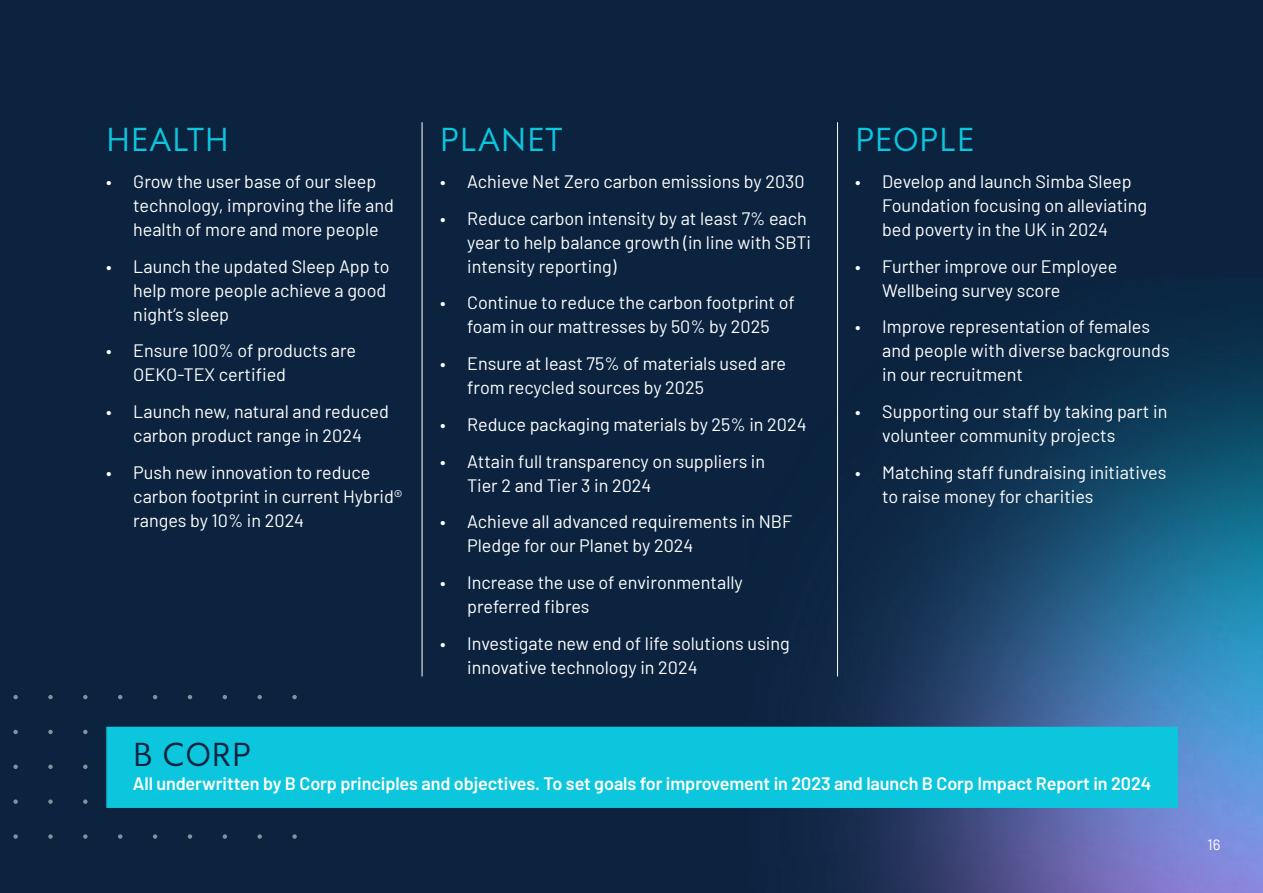
<style>
.page{position:relative;width:1263px;height:893px;background:#0b233f}
.page>*{position:absolute;margin:0;border:0;box-sizing:border-box;transform-origin:0 0}
.t1{font:33px "Astro 40";letter-spacing:.025em;color:#0cc6de}
.t2{font:33px "Astro 40";color:#0b233f}
.t3{font:18px/24px "Barlow";color:#fff}
.t4{font:600 18px "Barlow";letter-spacing:-.005em;color:#fff}
.t5{font:15px "Barlow";color:#fff}
</style>
<div class="page">
<img style="left:532px;top:123px;width:731px;height:770px">
<svg style="left:13px;top:695px;width:5px;height:4px"></svg>
<svg style="left:48px;top:695px;width:5px;height:4px"></svg>
<svg style="left:83px;top:695px;width:5px;height:4px"></svg>
<svg style="left:118px;top:695px;width:4px;height:4px"></svg>
<svg style="left:153px;top:695px;width:4px;height:4px"></svg>
<svg style="left:188px;top:695px;width:4px;height:4px"></svg>
<svg style="left:223px;top:695px;width:4px;height:4px"></svg>
<svg style="left:257px;top:695px;width:5px;height:4px"></svg>
<svg style="left:292px;top:695px;width:5px;height:4px"></svg>
<svg style="left:13px;top:730px;width:5px;height:4px"></svg>
<svg style="left:48px;top:730px;width:5px;height:4px"></svg>
<svg style="left:83px;top:730px;width:5px;height:4px"></svg>
<svg style="left:13px;top:765px;width:5px;height:4px"></svg>
<svg style="left:48px;top:765px;width:5px;height:4px"></svg>
<svg style="left:83px;top:765px;width:5px;height:4px"></svg>
<svg style="left:13px;top:799px;width:5px;height:5px"></svg>
<svg style="left:48px;top:799px;width:5px;height:5px"></svg>
<svg style="left:83px;top:799px;width:5px;height:5px"></svg>
<svg style="left:13px;top:834px;width:5px;height:5px"></svg>
<svg style="left:48px;top:834px;width:5px;height:5px"></svg>
<svg style="left:83px;top:834px;width:5px;height:5px"></svg>
<svg style="left:118px;top:834px;width:4px;height:5px"></svg>
<svg style="left:153px;top:834px;width:4px;height:5px"></svg>
<svg style="left:188px;top:834px;width:4px;height:5px"></svg>
<svg style="left:223px;top:834px;width:4px;height:5px"></svg>
<svg style="left:257px;top:834px;width:5px;height:5px"></svg>
<svg style="left:292px;top:834px;width:5px;height:5px"></svg>
<div style="left:106px;top:727px;width:1072px;height:81px;background:#0cc6de"></div>
<hr style="left:422px;top:122px;width:1px;height:554px;background:#fff">
<hr style="left:837px;top:122px;width:1px;height:554px;background:#fff">
<h1 class="t1" style="left:106px;top:116px;width:124px">HEALTH</h1>
<p class="t3" style="left:133px;top:168px;width:262px;text-indent:-27px">• Grow the user base of our sleep technology, improving the life and health of more and more people</p>
<p class="t3" style="left:133px;top:253px;width:258px;text-indent:-27px">• Launch the updated Sleep App to help more people achieve a good night’s sleep</p>
<p class="t3" style="left:133px;top:337px;width:224px;text-indent:-27px">• Ensure 100% of products are<br>OEKO-TEX certified</p>
<p class="t3" style="left:106px;top:398px;width:284px;text-align:center">• Launch new, natural and reduced carbon product range in 2024</p>
<p class="t3" style="left:133px;top:459px;width:270px;text-indent:-27px">• Push new innovation to reduce carbon footprint in current Hybrid® ranges by 10% in 2024</p>
<h1 class="t1" style="left:440px;top:116px;width:124px">PLANET</h1>
<p class="t3" style="left:440px;top:168px;width:366px">• Achieve Net Zero carbon emissions by 2030</p>
<p class="t3" style="left:467px;top:205px;width:345px;text-indent:-27px">• Reduce carbon intensity by at least 7% each year to help balance growth (in line with SBTi intensity reporting)</p>
<p class="t3" style="left:440px;top:290px;width:356px;text-align:center">• Continue to reduce the carbon footprint of foam in our mattresses by 50% by 2025</p>
<p class="t3" style="left:467px;top:350px;width:321px;text-indent:-27px">• Ensure at least 75% of materials used are from recycled sources by 2025</p>
<p class="t3" style="left:440px;top:411px;width:368px">• Reduce packaging materials by 25% in 2024</p>
<p class="t3" style="left:467px;top:448px;width:300px;text-indent:-27px">• Attain full transparency on suppliers in<br>Tier 2 and Tier 3 in 2024</p>
<p class="t3" style="left:467px;top:509px;width:327px;text-indent:-27px">• Achieve all advanced requirements in NBF<br>Pledge for our Planet by 2024</p>
<p class="t3" style="left:467px;top:569px;width:277px;text-indent:-27px">• Increase the use of environmentally preferred fibres</p>
<p class="t3" style="left:467px;top:630px;width:324px;text-indent:-27px">• Investigate new end of life solutions using innovative technology in 2024</p>
<h1 class="t1" style="left:855px;top:116px;width:120px">PEOPLE</h1>
<p class="t3" style="left:882px;top:168px;width:266px;text-indent:-27px">• Develop and launch Simba Sleep<br>Foundation focusing on alleviating bed poverty in the UK in 2024</p>
<p class="t3" style="left:882px;top:253px;width:237px;text-indent:-27px">• Further improve our Employee<br>Wellbeing survey score</p>
<p class="t3" style="left:882px;top:313px;width:289px;text-indent:-27px">• Improve representation of females and people with diverse backgrounds in our recruitment</p>
<p class="t3" style="left:882px;top:398px;width:287px;text-indent:-27px">• Supporting our staff by taking part in volunteer community projects</p>
<p class="t3" style="left:882px;top:459px;width:286px;text-indent:-27px">• Matching staff fundraising initiatives to raise money for charities</p>
<h1 class="t2" style="left:133px;top:730px;width:120px">B CORP</h1>
<p class="t4" style="left:133px;top:770px;width:1020px">All underwritten by B Corp principles and objectives. To set goals for improvement in 2023 and launch B Corp Impact Report in 2024</p>
<p class="t5" style="left:1207px;top:834px;width:14px">16</p>
</div>
